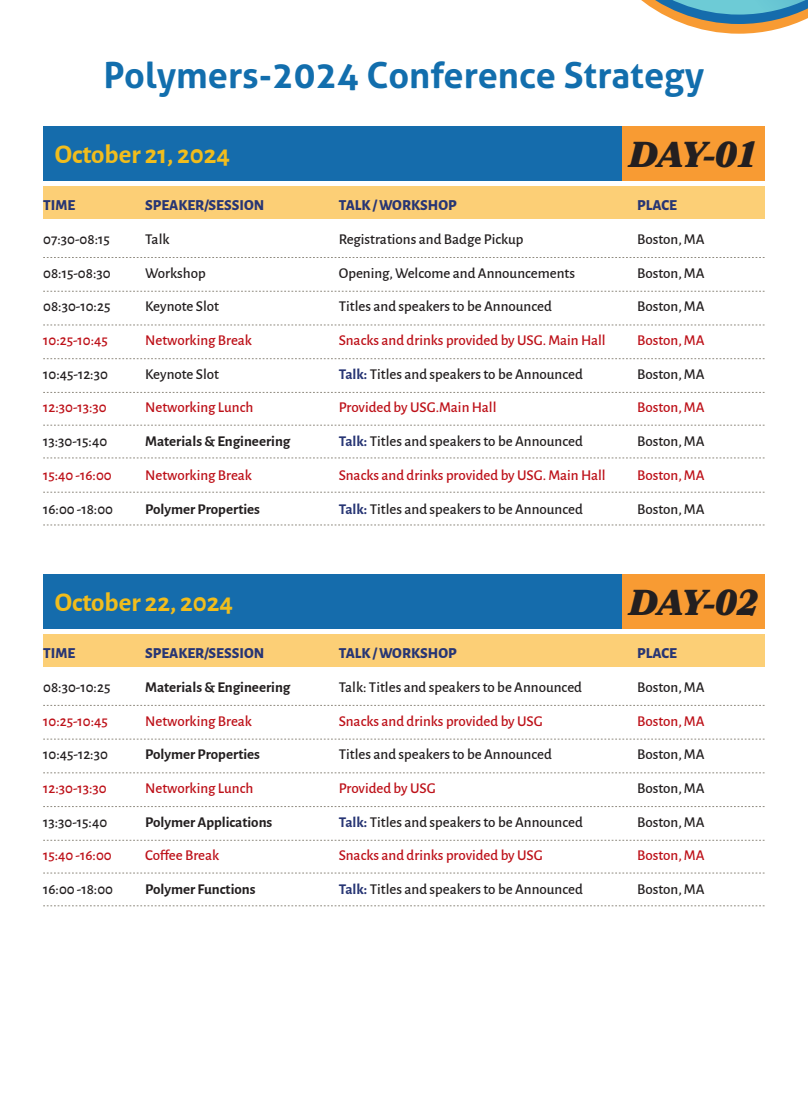
<style>
.page{position:relative;width:808px;height:1106px;background:#fff}
.page>*{position:absolute;margin:0;border:0;box-sizing:border-box;transform-origin:0 0}
.t1{font:700 36px "Aller";color:#126ead}
.t2{font:italic 900 36px "Bookmania";color:#231f20}
.t3{font:700 27px "Alegreya Sans";color:#f1bd1d}
.t4{font:500 15px "Alegreya Sans";color:#231f20}
.t5{font:500 15px "Alegreya Sans";color:#bd1018}
.t6{font:700 15px "Alegreya Sans";color:#231f20}
.t7{font:800 15px "Alegreya Sans";color:#273574}
.s1{font-weight:700;color:#273574}
</style>
<div class="page">
<div style="left:43px;top:187px;width:722px;height:32px;background:#fccf76"></div>
<div style="left:43px;top:126px;width:722px;height:55px;background:#156cac"></div>
<svg style="left:43px;top:257px;width:722px;height:1px"></svg>
<svg style="left:43px;top:291px;width:722px;height:1px"></svg>
<svg style="left:43px;top:325px;width:722px;height:1px"></svg>
<svg style="left:43px;top:358px;width:722px;height:1px"></svg>
<svg style="left:43px;top:392px;width:722px;height:1px"></svg>
<svg style="left:43px;top:425px;width:722px;height:1px"></svg>
<svg style="left:43px;top:458px;width:722px;height:1px"></svg>
<svg style="left:43px;top:492px;width:722px;height:1px"></svg>
<svg style="left:43px;top:525px;width:722px;height:1px"></svg>
<div style="left:622px;top:126px;width:143px;height:55px;background:#f89b33"></div>
<div style="left:43px;top:635px;width:722px;height:32px;background:#fccf76"></div>
<div style="left:43px;top:574px;width:722px;height:55px;background:#156cac"></div>
<svg style="left:43px;top:705px;width:722px;height:1px"></svg>
<svg style="left:43px;top:739px;width:722px;height:1px"></svg>
<svg style="left:43px;top:773px;width:722px;height:1px"></svg>
<svg style="left:43px;top:806px;width:722px;height:1px"></svg>
<svg style="left:43px;top:840px;width:722px;height:1px"></svg>
<svg style="left:43px;top:873px;width:722px;height:1px"></svg>
<svg style="left:43px;top:905px;width:722px;height:1px"></svg>
<div style="left:622px;top:574px;width:143px;height:55px;background:#f89b33"></div>
<svg style="left:641px;top:0;width:167px;height:34px"></svg>
<p class="t1" style="left:104px;top:53px;width:602px">Polymers-2024 Conference Strategy</p>
<p class="t3" style="left:55px;top:134px;width:177px">October 21, 2024</p>
<p class="t2" style="left:629px;top:133px;width:130px">DAY-01</p>
<p class="t7" style="left:43px;top:194px;width:34px">TIME</p>
<p class="t7" style="left:145px;top:194px;width:121px">SPEAKER/SESSION</p>
<p class="t7" style="left:339px;top:194px;width:119px">TALK / WORKSHOP</p>
<p class="t7" style="left:637px;top:194px;width:41px">PLACE</p>
<p class="t4" style="left:43px;top:229px;width:68px">07:30-08:15</p>
<p class="t4" style="left:145px;top:229px;width:26px">Talk</p>
<p class="t4" style="left:339px;top:229px;width:186px">Registrations and Badge Pickup</p>
<p class="t4" style="left:637px;top:229px;width:69px">Boston, MA</p>
<p class="t4" style="left:43px;top:262px;width:69px">08:15-08:30</p>
<p class="t4" style="left:145px;top:262px;width:62px">Workshop</p>
<p class="t4" style="left:339px;top:262px;width:238px">Opening, Welcome and Announcements</p>
<p class="t4" style="left:637px;top:262px;width:69px">Boston, MA</p>
<p class="t4" style="left:43px;top:296px;width:69px">08:30-10:25</p>
<p class="t4" style="left:145px;top:296px;width:75px">Keynote Slot</p>
<p class="t4" style="left:339px;top:296px;width:215px">Titles and speakers to be Announced</p>
<p class="t4" style="left:637px;top:296px;width:69px">Boston, MA</p>
<p class="t5" style="left:43px;top:330px;width:66px">10:25-10:45</p>
<p class="t5" style="left:145px;top:330px;width:108px">Networking Break</p>
<p class="t5" style="left:339px;top:330px;width:268px">Snacks and drinks provided by USG. Main Hall</p>
<p class="t5" style="left:637px;top:330px;width:69px">Boston, MA</p>
<p class="t4" style="left:43px;top:363px;width:66px">10:45-12:30</p>
<p class="t4" style="left:145px;top:363px;width:75px">Keynote Slot</p>
<p class="t4" style="left:339px;top:363px;width:246px"><span class="s1">Talk:</span> Titles and speakers to be Announced</p>
<p class="t4" style="left:637px;top:363px;width:69px">Boston, MA</p>
<p class="t5" style="left:43px;top:397px;width:65px">12:30-13:30</p>
<p class="t5" style="left:145px;top:397px;width:110px">Networking Lunch</p>
<p class="t5" style="left:339px;top:397px;width:159px">Provided by USG.Main Hall</p>
<p class="t5" style="left:637px;top:397px;width:69px">Boston, MA</p>
<p class="t4" style="left:43px;top:431px;width:66px">13:30-15:40</p>
<p class="t6" style="left:145px;top:430px;width:147px">Materials &amp; Engineering</p>
<p class="t4" style="left:339px;top:431px;width:246px"><span class="s1">Talk:</span> Titles and speakers to be Announced</p>
<p class="t4" style="left:637px;top:431px;width:69px">Boston, MA</p>
<p class="t5" style="left:43px;top:464px;width:70px">15:40 -16:00</p>
<p class="t5" style="left:145px;top:464px;width:108px">Networking Break</p>
<p class="t5" style="left:339px;top:464px;width:268px">Snacks and drinks provided by USG. Main Hall</p>
<p class="t5" style="left:637px;top:464px;width:69px">Boston, MA</p>
<p class="t4" style="left:43px;top:498px;width:71px">16:00 -18:00</p>
<p class="t6" style="left:145px;top:498px;width:116px">Polymer Properties</p>
<p class="t4" style="left:339px;top:498px;width:246px"><span class="s1">Talk:</span> Titles and speakers to be Announced</p>
<p class="t4" style="left:637px;top:498px;width:69px">Boston, MA</p>
<p class="t3" style="left:55px;top:582px;width:180px">October 22, 2024</p>
<p class="t2" style="left:629px;top:581px;width:130px">DAY-02</p>
<p class="t7" style="left:43px;top:642px;width:34px">TIME</p>
<p class="t7" style="left:145px;top:642px;width:121px">SPEAKER/SESSION</p>
<p class="t7" style="left:339px;top:642px;width:119px">TALK / WORKSHOP</p>
<p class="t7" style="left:637px;top:642px;width:41px">PLACE</p>
<p class="t4" style="left:43px;top:677px;width:69px">08:30-10:25</p>
<p class="t6" style="left:145px;top:676px;width:147px">Materials &amp; Engineering</p>
<p class="t4" style="left:339px;top:677px;width:245px">Talk: Titles and speakers to be Announced</p>
<p class="t4" style="left:637px;top:677px;width:69px">Boston, MA</p>
<p class="t5" style="left:43px;top:710px;width:66px">10:25-10:45</p>
<p class="t5" style="left:145px;top:710px;width:108px">Networking Break</p>
<p class="t5" style="left:339px;top:710px;width:206px">Snacks and drinks provided by USG</p>
<p class="t5" style="left:637px;top:710px;width:69px">Boston, MA</p>
<p class="t4" style="left:43px;top:744px;width:66px">10:45-12:30</p>
<p class="t6" style="left:145px;top:743px;width:116px">Polymer Properties</p>
<p class="t4" style="left:339px;top:744px;width:215px">Titles and speakers to be Announced</p>
<p class="t4" style="left:637px;top:744px;width:69px">Boston, MA</p>
<p class="t5" style="left:43px;top:778px;width:65px">12:30-13:30</p>
<p class="t5" style="left:145px;top:778px;width:110px">Networking Lunch</p>
<p class="t5" style="left:339px;top:778px;width:98px">Provided by USG</p>
<p class="t4" style="left:637px;top:778px;width:69px">Boston, MA</p>
<p class="t4" style="left:43px;top:811px;width:66px">13:30-15:40</p>
<p class="t6" style="left:145px;top:811px;width:129px">Polymer Applications</p>
<p class="t4" style="left:339px;top:811px;width:246px"><span class="s1">Talk:</span> Titles and speakers to be Announced</p>
<p class="t4" style="left:637px;top:811px;width:69px">Boston, MA</p>
<p class="t5" style="left:43px;top:845px;width:70px">15:40 -16:00</p>
<p class="t5" style="left:145px;top:845px;width:76px">Coffee Break</p>
<p class="t5" style="left:339px;top:845px;width:206px">Snacks and drinks provided by USG</p>
<p class="t5" style="left:637px;top:845px;width:69px">Boston, MA</p>
<p class="t4" style="left:43px;top:879px;width:71px">16:00 -18:00</p>
<p class="t6" style="left:145px;top:878px;width:112px">Polymer Functions</p>
<p class="t4" style="left:339px;top:879px;width:246px"><span class="s1">Talk:</span> Titles and speakers to be Announced</p>
<p class="t4" style="left:637px;top:879px;width:69px">Boston, MA</p>
</div>
